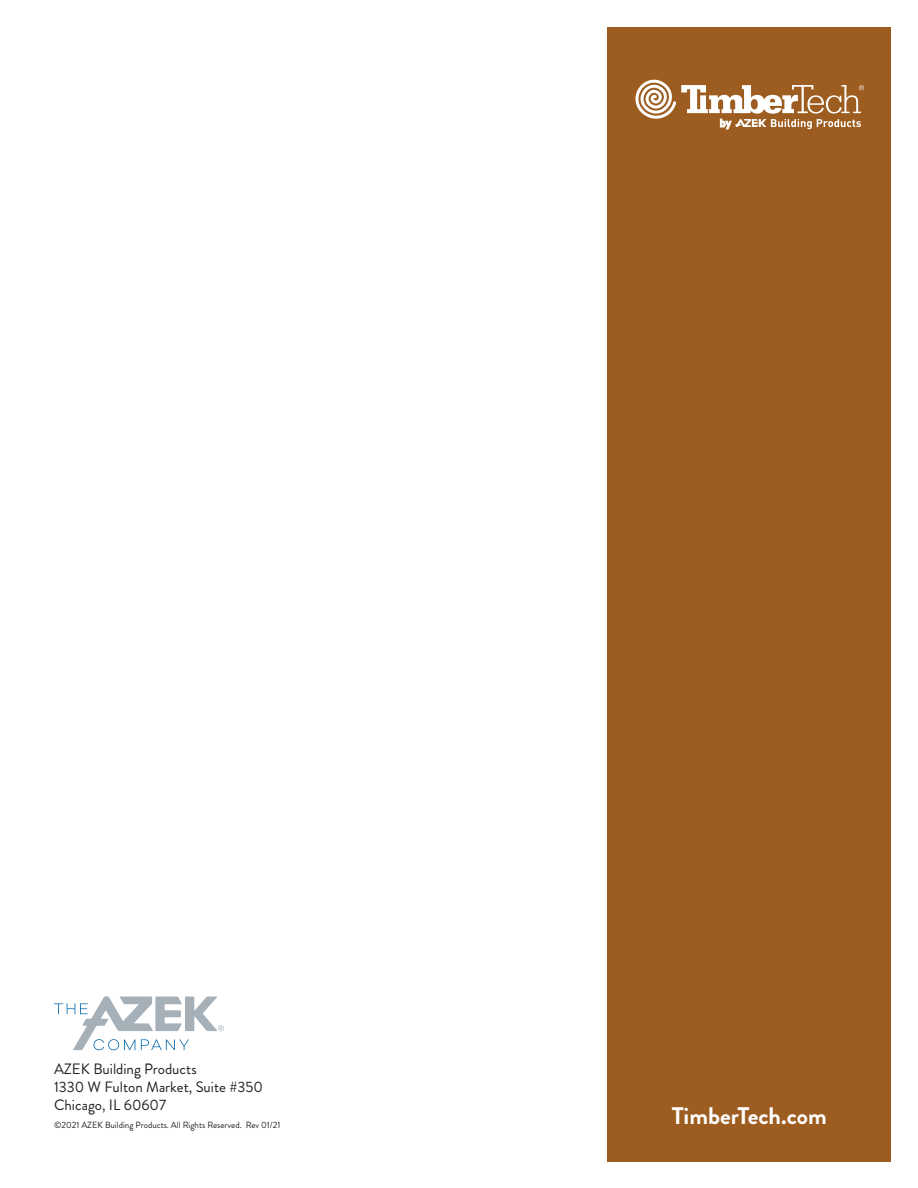
<style>
.page{position:relative;width:918px;height:1188px;background:#fff}
.page>*{position:absolute;margin:0;border:0;box-sizing:border-box;transform-origin:0 0}
.t1{font:700 24px "Brandon Grotesque";color:#fff}
.t2{font:15px/18px "Brandon Grotesque";color:#231f20}
.t3{font:9px "Brandon Grotesque";color:#231f20}
</style>
<div class="page">
<div style="left:608px;top:27px;width:283px;height:1135px;background:#9e5d20"></div>
<svg style="left:635px;top:79px;width:229px;height:50px"></svg>
<svg style="left:54px;top:996px;width:170px;height:54px"></svg>
<p class="t2" style="left:54px;top:1061px;width:210px">AZEK Building Products<br>1330 W Fulton Market, Suite #350<br>Chicago, IL 60607</p>
<p class="t3" style="left:54px;top:1119px;width:228px">©2021 AZEK Building Products. All Rights Reserved. Rev 01/21</p>
<h1 class="t1" style="left:672px;top:1099px;width:157px">TimberTech.com</h1>
</div>
